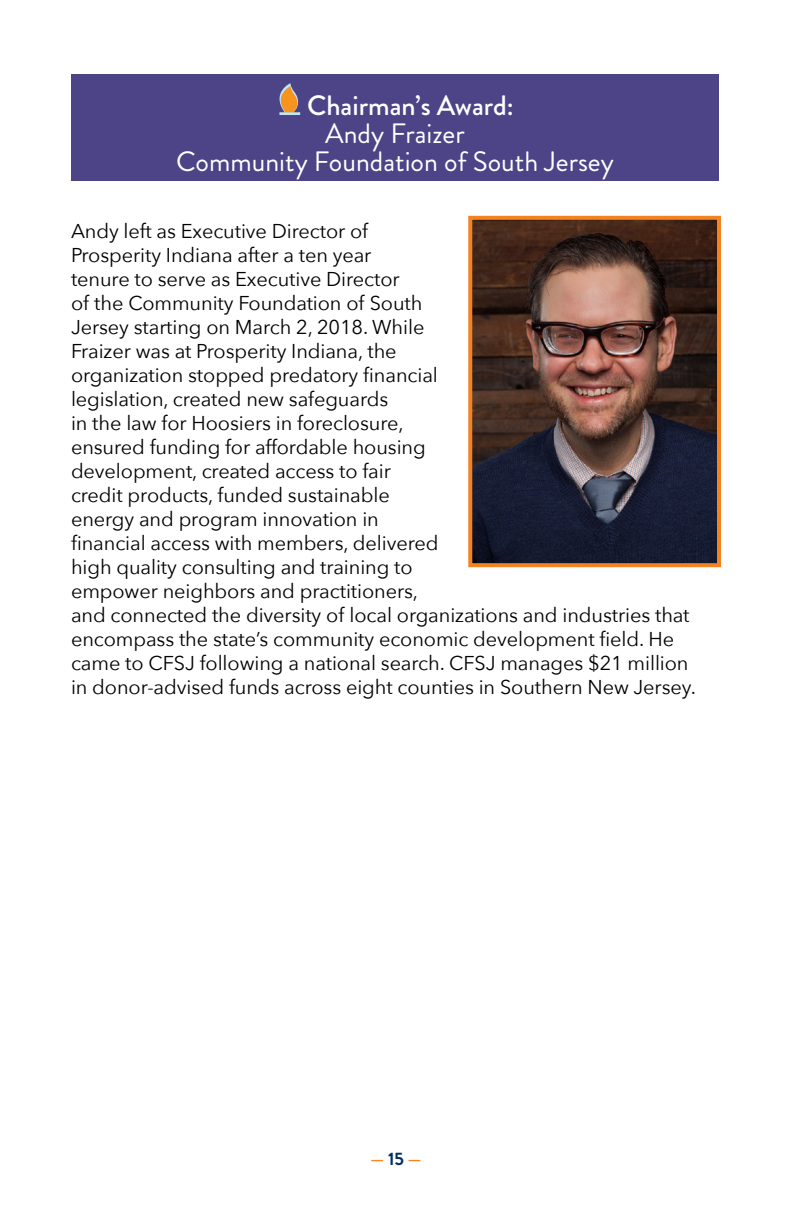
<style>
.page{position:relative;width:792px;height:1224px;background:#fff}
.page>*{position:absolute;margin:0;border:0;box-sizing:border-box;transform-origin:0 0}
.t1{font:28px/28px "Brandon Grotesque";color:#fff;text-align:center}
.t2{font:500 28px "Brandon Grotesque";color:#fff}
.t3{font:20px/24px "Avenir Next";letter-spacing:-.005em;color:#000}
.t4{font:700 18px "Brandon Grotesque";color:#002c68}
.s1{color:#f6861f}
.s2{color:#f58220}
</style>
<div class="page">
<div style="left:71px;top:74px;width:648px;height:106px;background:#4d4387"></div>
<svg style="left:279px;top:83px;width:21px;height:32px"></svg>
<img style="left:473px;top:221px;width:243px;height:341px">
<div style="left:468px;top:216px;width:253px;height:351px;border:4px solid #f58220"></div>
<h1 class="t2" style="left:307px;top:86px;width:208px">Chairman’s Award:</h1>
<h1 class="t1" style="left:176px;top:120px;width:439px">Andy Fraizer<br>Community Foundation of South Jersey</h1>
<p class="t3" style="left:71px;top:218px;width:626px">Andy left as Executive Director of<br>Prosperity Indiana after a ten year<br>tenure to serve as Executive Director<br>of the Community Foundation of South<br>Jersey starting on March 2, 2018. While<br>Fraizer was at Prosperity Indiana, the<br>organization stopped predatory financial<br>legislation, created new safeguards<br>in the law for Hoosiers in foreclosure,<br>ensured funding for affordable housing<br>development, created access to fair<br>credit products, funded sustainable<br>energy and program innovation in<br>financial access with members, delivered<br>high quality consulting and training to<br>empower neighbors and practitioners,<br>and connected the diversity of local organizations and industries that encompass the state’s community economic development field. He came to CFSJ following a national search. CFSJ manages $21 million in donor-advised funds across eight counties in Southern New Jersey.</p>
<p class="t4" style="left:370px;top:1146px;width:53px"><span class="s1">—</span> 15 <span class="s2">—</span></p>
</div>
